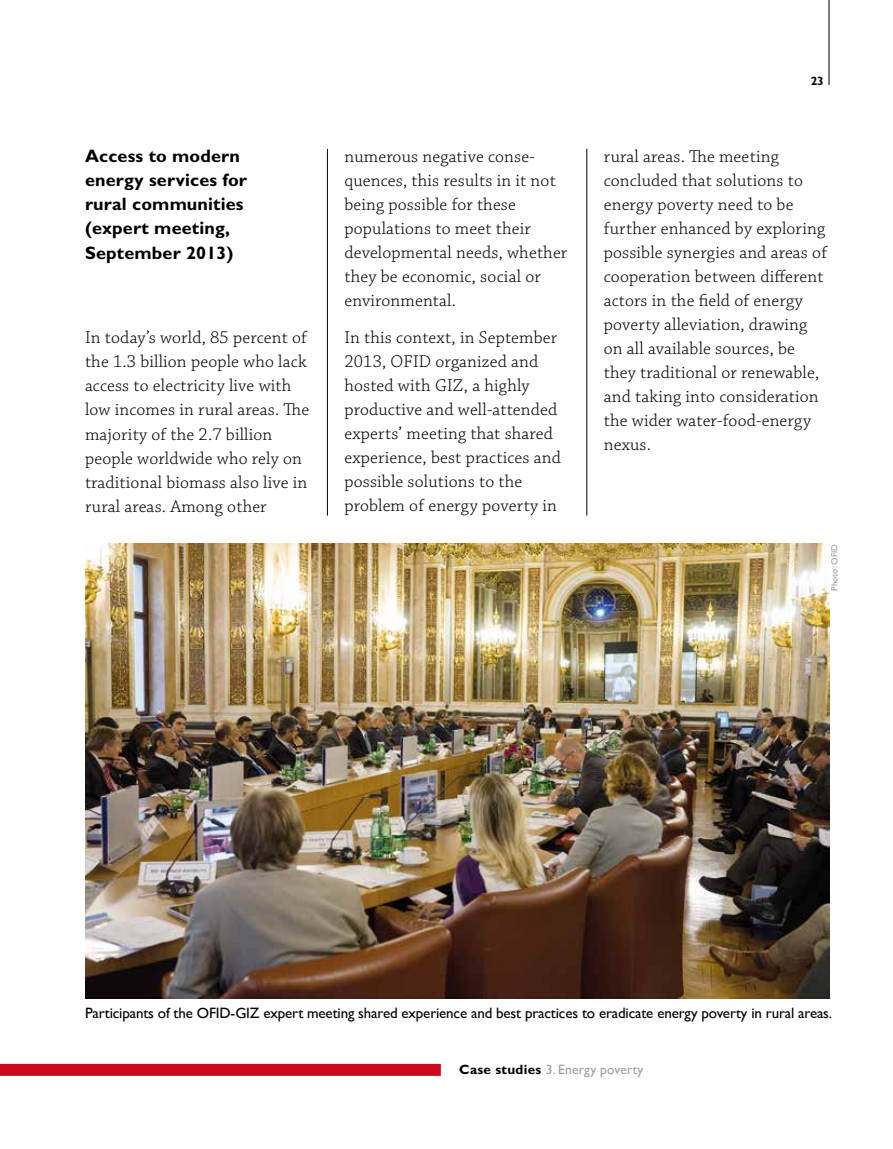
<style>
.page{position:relative;width:893px;height:1149px;background:#fff}
.page>*{position:absolute;margin:0;border:0;box-sizing:border-box;transform-origin:0 0}
.t1{font:300 18px/24px "Chaparral Pro";letter-spacing:.01em;color:#000}
.t2{font:700 18px/24px "Gill Sans";letter-spacing:.01em;color:#000}
.t3{font:15px "Gill Sans";letter-spacing:-.01em;color:#000}
.t4{font:13.5px "Gill Sans";letter-spacing:.01em;color:#9c9e9f}
.t5{font:700 12px "Gill Sans";color:#000}
.t6{font:9px "Gill Sans";letter-spacing:.01em;color:#9c9e9f}
.s1{font-weight:700;color:#000}
</style>
<div class="page">
<hr style="left:829px;top:0;width:1px;height:85px;background:#000">
<img style="left:85px;top:543px;width:744px;height:455px">
<hr style="left:327px;top:149px;width:1px;height:366px;background:#000">
<hr style="left:587px;top:149px;width:1px;height:366px;background:#000">
<div style="left:0;top:1063px;width:441px;height:12px;background:#cd071e"></div>
<p class="t2" style="left:85px;top:144px;width:163px">Access to modern energy services for rural communities (expert meeting,<br>September 2013)</p>
<p class="t1" style="left:85px;top:326px;width:226px">In today’s world, 85 percent of the 1.3 billion people who lack access to electricity live with low incomes in rural areas. The majority of the 2.7 billion people worldwide who rely on traditional biomass also live in rural areas. Among other</p>
<p class="t1" style="left:344px;top:145px;width:224px">numerous negative conse&shy;quences, this results in it not being possible for these populations to meet their developmental needs, whether they be economic, social or environmental.</p>
<p class="t1" style="left:344px;top:326px;width:218px">In this context, in September<br>2013, OFID organized and hosted with GIZ, a highly productive and well-attended experts’ meeting that shared experience, best practices and possible solutions to the problem of energy poverty in</p>
<p class="t5" style="left:811px;top:74px;width:15px">23</p>
<p class="t1" style="left:604px;top:145px;width:225px">rural areas. The meeting concluded that solutions to energy poverty need to be further enhanced by exploring possible synergies and areas of cooperation between different actors in the field of energy poverty alleviation, drawing on all available sources, be they traditional or renewable, and taking into consideration the wider water-food-energy nexus.</p>
<p class="t6" style="left:829px;top:590px;width:49px;rotate:-90deg">Photo: OFID</p>
<p class="t3" style="left:85px;top:1003px;width:749px">Participants of the OFID-GIZ expert meeting shared experience and best practices to eradicate energy poverty in rural areas.</p>
<p class="t4" style="left:459px;top:1061px;width:186px"><span class="s1">Case studies</span> 3. Energy poverty</p>
</div>
